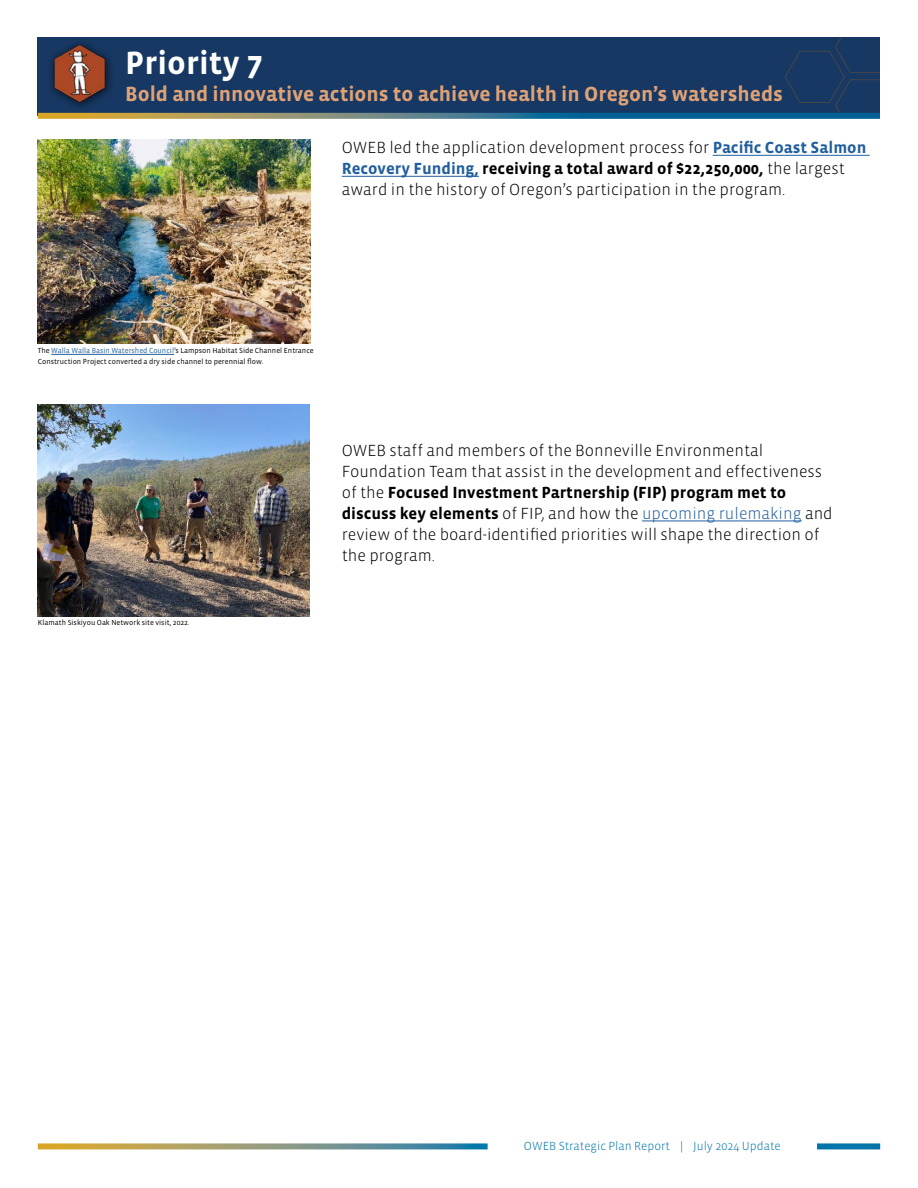
<style>
.page{position:relative;width:918px;height:1188px;background:#fff}
.page>*{position:absolute;margin:0;border:0;box-sizing:border-box;transform-origin:0 0}
.priority_number{font:700 33px "Vista Sans OTCE";color:#fff}
.priority_name{font:700 21px "Vista Sans OTCE";color:#dfa277}
.t1{font:300 16.5px/21px "Vista Sans OTCE";color:#000}
.t2{font:300 12px "Vista Sans OTCE";color:#0075a9}
.t3{font:7.5px/10.5px "Vista Sans OTCE";color:#000}
.s1{font-weight:700;color:#215e9e}
.s2{font-weight:700}
.s3{color:#215e9e}
</style>
<div class="page">
<svg style="left:38px;top:1143px;width:450px;height:6px;background:#939f80"></svg>
<div style="left:817px;top:1143px;width:63px;height:6px;background:#0075a9"></div>
<hr style="left:642px;top:521px;width:160px;height:1px;background:#215e9e">
<hr style="left:713px;top:155px;width:157px;height:1px;background:#215e9e">
<hr style="left:342px;top:176px;width:137px;height:1px;background:#215e9e">
<div style="left:38px;top:38px;width:842px;height:78px;background:#173862"></div>
<svg style="left:38px;top:113px;width:842px;height:6px;background:#5b8280"></svg>
<svg style="left:784px;top:37px;width:96px;height:77px"></svg>
<img style="left:51px;top:43px;width:57px;height:62px">
<img style="left:38px;top:405px;width:272px;height:212px">
<img style="left:38px;top:139px;width:272px;height:205px">
<hr style="left:51px;top:354px;width:123px;height:1px;background:#215e9e">
<p class="priority_number" style="left:125px;top:44px;width:139px">Priority 7</p>
<p class="priority_name" style="left:125px;top:82px;width:659px">Bold and innovative actions to achieve health in Oregon’s watersheds</p>
<p class="t1" style="left:342px;top:137px;width:526px">OWEB led the application development process for <span class="s1">Pacific Coast Salmon<br>Recovery Funding,</span> <span class="s2">receiving a total award of $22,250,000,</span> the largest award in the history of Oregon’s participation in the program.</p>
<p class="t3" style="left:38px;top:346px;width:278px">The <span class="s3">Walla Walla Basin Watershed Council</span>’s Lampson Habitat Side Channel Entrance<br>Construction Project converted a dry side channel to perennial flow.</p>
<p class="t3" style="left:38px;top:617px;width:153px">Klamath Siskiyou Oak Network site visit, 2022.</p>
<p class="t1" style="left:342px;top:440px;width:493px">OWEB staff and members of the Bonneville Environmental Foundation Team that assist in the development and effectiveness of the <span class="s2">Focused Investment Partnership (FIP) program met to discuss key elements</span> of FIP, and how the <span class="s3">upcoming rulemaking</span> and review of the board-identified priorities will shape the direction of the program.</p>
<p class="t2" style="left:524px;top:1139px;width:258px">OWEB Strategic Plan Report | July 2024 Update</p>
</div>
